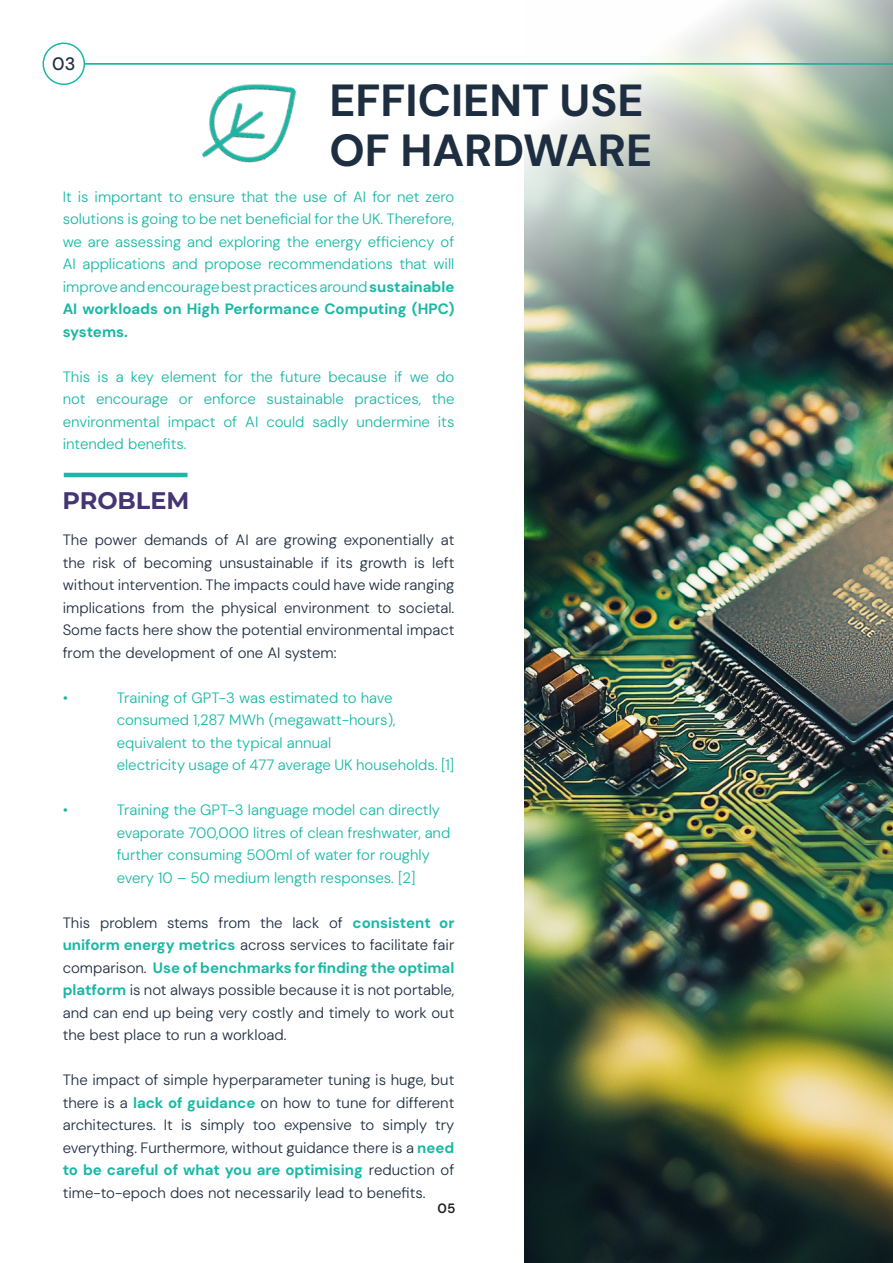
<style>
.page{position:relative;width:893px;height:1263px;background:#fff}
.page>*{position:absolute;margin:0;border:0;box-sizing:border-box;transform-origin:0 0}
.t1{font:700 45px/49.5px "DM Sans 18 pt";color:#1e2e41}
.t2{font:700 24px "Montserrat";color:#463575}
.t3{font:500 18px "DM Sans 18 pt";color:#1e2e41}
.t4{font:300 15px/22.5px "DM Sans 18 pt";color:#1e2e41;text-align:justify}
.t5{font:300 15px/22.5px "DM Sans 18 pt";color:#1ab8a6;text-align:justify}
.t6{font:600 13.5px "DM Sans 18 pt";color:#231f20}
.s1{font-weight:700}
.s2{font-weight:700;color:#1ab8a6}
</style>
<div class="page">
<img style="left:524px;top:0;width:369px;height:1263px">
<img style="left:201px;top:84px;width:95px;height:79px">
<hr style="left:64px;top:473px;width:124px;height:4px;background:#1ab8a6">
<div style="left:43px;top:43px;width:42px;height:42px;border:2px solid #1ab8a6;border-radius:50%"></div>
<hr style="left:85px;top:63px;width:808px;height:2px;background:#1ab8a6">
<p class="t3" style="left:52px;top:53px;width:25px">03</p>
<h1 class="t1" style="left:329px;top:80px;width:324px">EFFICIENT USE<br>OF HARDWARE</h1>
<p class="t5" style="left:63px;top:185px;width:393px">It is important to ensure that the use of AI for net zero solutions is going to be net beneficial for the UK. Therefore, we are assessing and exploring the energy efficiency of AI applications and propose recommendations that will improve and encourage best practices around <span class="s1">sustainable AI workloads on High Performance Computing (HPC) systems.</span></p>
<p class="t5" style="left:63px;top:365px;width:393px">This is a key element for the future because if we do not encourage or enforce sustainable practices, the environmental impact of AI could sadly undermine its intended benefits.</p>
<h2 class="t2" style="left:62px;top:487px;width:129px">PROBLEM</h2>
<p class="t4" style="left:63px;top:529px;width:393px">The power demands of AI are growing exponentially at the risk of becoming unsustainable if its growth is left without intervention. The impacts could have wide ranging implications from the physical environment to societal.<br>Some facts here show the potential environmental impact from the development of one AI system:</p>
<p class="t5" style="left:63px;top:686px;width:7px">•</p>
<p class="t5" style="left:117px;top:686px;width:339px;text-align:left">Training of GPT-3 was estimated to have consumed 1,287 MWh (megawatt-hours), equivalent to the typical annual<br>electricity usage of 477 average UK households. [1]</p>
<p class="t5" style="left:63px;top:799px;width:7px">•</p>
<p class="t5" style="left:117px;top:799px;width:335px;text-align:left">Training the GPT-3 language model can directly evaporate 700,000 litres of clean freshwater, and further consuming 500ml of water for roughly every 10 – 50 medium length responses. [2]</p>
<p class="t4" style="left:63px;top:911px;width:393px">This problem stems from the lack of <span class="s2">consistent or uniform energy metrics</span> across services to facilitate fair comparison. <span class="s2">Use of benchmarks for finding the optimal platform</span> is not always possible because it is not portable, and can end up being very costly and timely to work out the best place to run a workload.</p>
<p class="t4" style="left:63px;top:1069px;width:393px">The impact of simple hyperparameter tuning is huge, but there is a <span class="s2">lack of guidance</span> on how to tune for different architectures. It is simply too expensive to simply try everything. Furthermore, without guidance there is a <span class="s2">need to be careful of what you are optimising</span> reduction of time-to-epoch does not necessarily lead to benefits.</p>
<p class="t6" style="left:438px;top:1202px;width:19px">05</p>
</div>
